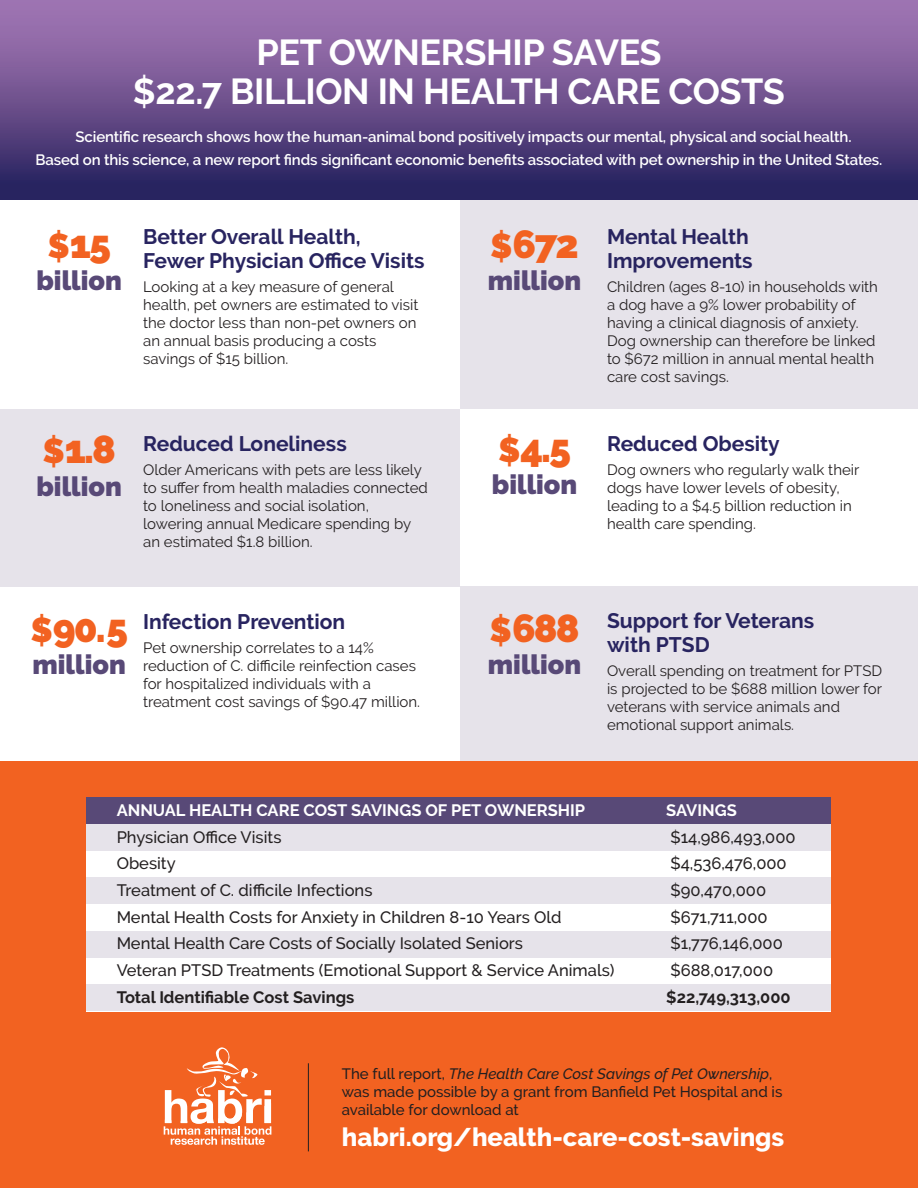
<style>
.page{position:relative;width:918px;height:1188px;background:#fff}
.page>*{position:absolute;margin:0;border:0;box-sizing:border-box;transform-origin:0 0}
.t1{font:900 39px "Raleway";letter-spacing:-.05em;color:#f26221}
.t2{font:700 36px/39px "Raleway";letter-spacing:-.01em;color:#fff;text-align:center}
.t3{font:900 27px "Raleway";color:#584977}
.t4{font:800 25.5px "Raleway";color:#fff}
.t5{font:700 21px/24px "Raleway";color:#282460}
.t6{font:500 16.5px "Raleway";color:#231f20}
.t7{font:700 16.5px "Raleway";color:#fff}
.t8{font:700 16.5px "Raleway";color:#231f20}
.t9{font:15px/18px "Raleway";color:#231f20}
.t10{font:600 15px/22.5px "Raleway";letter-spacing:-.01em;color:#fff}
.t11{font:500 15px/18px "Raleway";color:#231f20}
.s1{font-size:34.5px}
.s2{font-style:italic}
</style>
<div class="page">
<div style="left:460px;top:586px;width:458px;height:176px;background:#e6e3ea"></div>
<div style="left:460px;top:200px;width:458px;height:209px;background:#e6e3ea"></div>
<div style="left:0;top:409px;width:460px;height:177px;background:#e6e3ea"></div>
<div style="left:0;top:762px;width:918px;height:426px;background:#f26221"></div>
<svg style="left:164px;top:1047px;width:107px;height:98px"></svg>
<div style="left:0;top:0;width:918px;height:200px;background:linear-gradient(to bottom,#ac7cba,#27215d)"></div>
<hr style="left:308px;top:1063px;width:1px;height:88px;background:#231f20">
<div style="left:86px;top:797px;width:745px;height:214px;background:#fff"></div>
<div style="left:86px;top:797px;width:745px;height:27px;background:#584977"></div>
<div style="left:86px;top:824px;width:745px;height:27px;background:#e6e3ea"></div>
<div style="left:86px;top:877px;width:745px;height:27px;background:#e6e3ea"></div>
<div style="left:86px;top:931px;width:745px;height:27px;background:#e6e3ea"></div>
<div style="left:86px;top:985px;width:745px;height:26px;background:#e6e3ea"></div>
<h2 class="t2" style="left:133px;top:33px;width:654px">PET OWNERSHIP SAVES<br>$22.7 BILLION IN HEALTH CARE COSTS</h2>
<p class="t10" style="left:36px;top:126px;width:848px;text-indent:40px">Scientific research shows how the human-animal bond positively impacts our mental, physical and social health.<br>Based on this science, a new report finds significant economic benefits associated with pet ownership in the United States.</p>
<h1 class="t1" style="left:47px;top:221px;width:65px"><span class="s1">$</span>15</h1>
<h3 class="t3" style="left:36px;top:265px;width:87px">billion</h3>
<h3 class="t5" style="left:143px;top:225px;width:283px">Better Overall Health,<br>Fewer Physician Office Visits</h3>
<p class="t9" style="left:143px;top:277px;width:277px">Looking at a key measure of general health, pet owners are estimated to visit the doctor less than non-pet owners on an annual basis producing a costs savings of $15 billion.</p>
<h1 class="t1" style="left:42px;top:427px;width:75px"><span class="s1">$</span>1.8</h1>
<h3 class="t3" style="left:36px;top:470px;width:87px">billion</h3>
<h3 class="t5" style="left:143px;top:432px;width:205px">Reduced Loneliness</h3>
<p class="t9" style="left:143px;top:460px;width:286px">Older Americans with pets are less likely to suffer from health maladies connected to loneliness and social isolation, lowering annual Medicare spending by an estimated $1.8 billion.</p>
<h1 class="t1" style="left:30px;top:606px;width:99px"><span class="s1">$</span>90.5</h1>
<h3 class="t3" style="left:33px;top:649px;width:95px">million</h3>
<h3 class="t5" style="left:143px;top:610px;width:204px">Infection Prevention</h3>
<p class="t9" style="left:143px;top:639px;width:279px">Pet ownership correlates to a 14% reduction of C. difficile reinfection cases for hospitalized individuals with a treatment cost savings of $90.47 million.</p>
<h1 class="t1" style="left:490px;top:221px;width:90px"><span class="s1">$</span>672</h1>
<h3 class="t3" style="left:488px;top:265px;width:95px">million</h3>
<h1 class="t1" style="left:498px;top:425px;width:75px"><span class="s1">$</span>4.5</h1>
<h3 class="t3" style="left:492px;top:469px;width:87px">billion</h3>
<h3 class="t5" style="left:607px;top:225px;width:147px">Mental Health<br>Improvements</h3>
<p class="t9" style="left:607px;top:277px;width:273px">Children (ages 8-10) in households with a dog have a 9% lower probability of having a clinical diagnosis of anxiety.<br>Dog ownership can therefore be linked to $672 million in annual mental health care cost savings.</p>
<h3 class="t5" style="left:607px;top:432px;width:174px">Reduced Obesity</h3>
<p class="t9" style="left:607px;top:460px;width:254px">Dog owners who regularly walk their dogs have lower levels of obesity, leading to a $4.5 billion reduction in health care spending.</p>
<h1 class="t1" style="left:490px;top:606px;width:91px"><span class="s1">$</span>688</h1>
<h3 class="t3" style="left:488px;top:649px;width:95px">million</h3>
<h3 class="t5" style="left:607px;top:609px;width:209px">Support for Veterans with PTSD</h3>
<p class="t9" style="left:607px;top:661px;width:277px">Overall spending on treatment for PTSD is projected to be $688 million lower for veterans with service animals and emotional support animals.</p>
<p class="t7" style="left:117px;top:801px;width:470px">ANNUAL HEALTH CARE COST SAVINGS OF PET OWNERSHIP</p>
<p class="t7" style="left:666px;top:801px;width:72px">SAVINGS</p>
<p class="t6" style="left:117px;top:827px;width:166px">Physician Office Visits</p>
<p class="t6" style="left:670px;top:827px;width:127px">$14,986,493,000</p>
<p class="t6" style="left:117px;top:854px;width:61px">Obesity</p>
<p class="t6" style="left:670px;top:854px;width:118px">$4,536,476,000</p>
<p class="t6" style="left:117px;top:881px;width:257px">Treatment of C. difficile Infections</p>
<p class="t6" style="left:670px;top:881px;width:97px">$90,470,000</p>
<p class="t6" style="left:117px;top:907px;width:446px">Mental Health Costs for Anxiety in Children 8-10 Years Old</p>
<p class="t6" style="left:670px;top:907px;width:99px">$671,711,000</p>
<p class="t6" style="left:117px;top:934px;width:408px">Mental Health Care Costs of Socially Isolated Seniors</p>
<p class="t6" style="left:670px;top:934px;width:114px">$1,776,146,000</p>
<p class="t6" style="left:117px;top:961px;width:499px">Veteran PTSD Treatments (Emotional Support &amp; Service Animals)</p>
<p class="t6" style="left:670px;top:961px;width:104px">$688,017,000</p>
<p class="t8" style="left:117px;top:988px;width:239px">Total Identifiable Cost Savings</p>
<p class="t8" style="left:666px;top:988px;width:126px">$22,749,313,000</p>
<p class="t11" style="left:342px;top:1065px;width:442px">The full report, <span class="s2">The Health Care Cost Savings of Pet Ownership</span>, was made possible by a grant from Banfield Pet Hospital and is available for download at</p>
<h3 class="t4" style="left:342px;top:1122px;width:444px">habri.org/health-care-cost-savings</h3>
</div>
